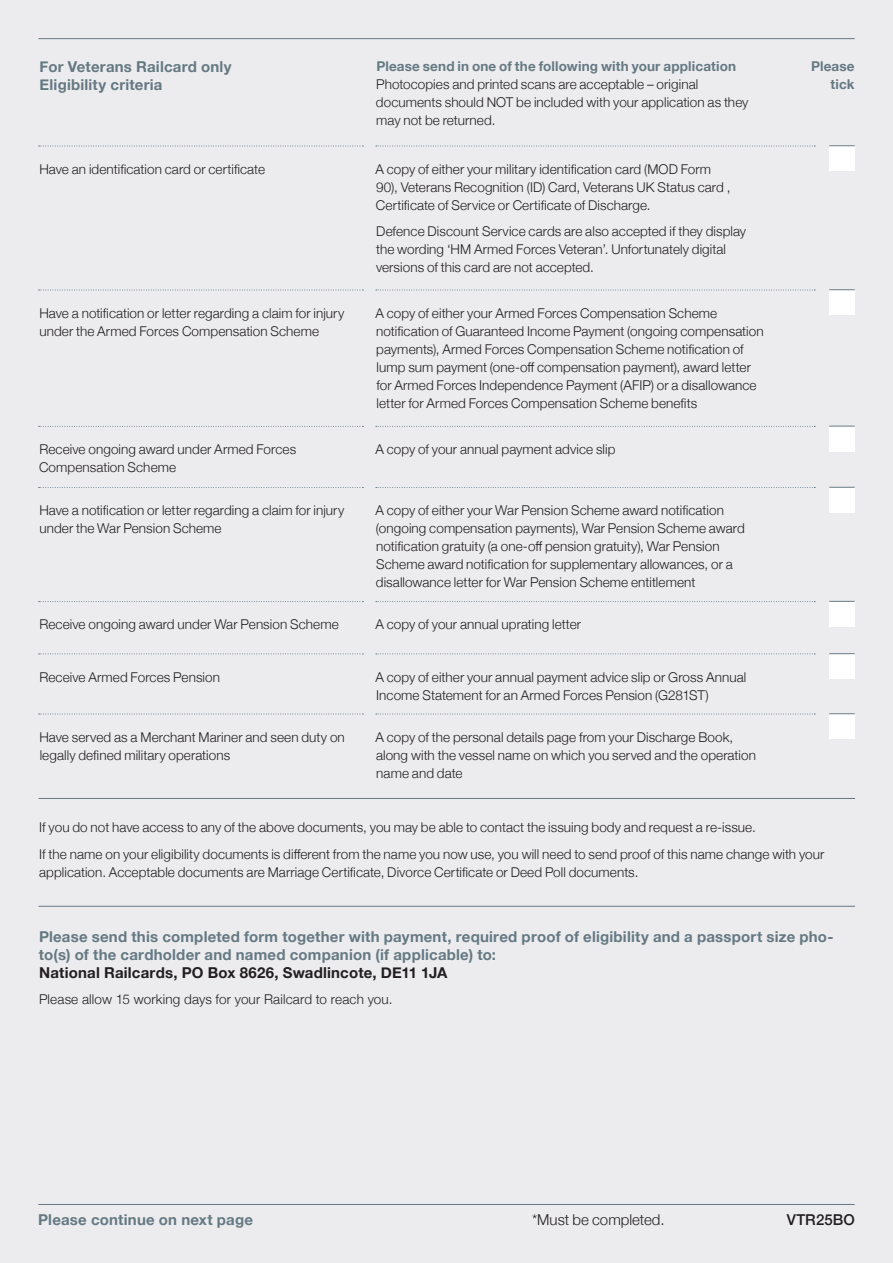
<style>
.page{position:relative;width:893px;height:1263px;background:#ececee}
.page>*{position:absolute;margin:0;border:0;box-sizing:border-box;transform-origin:0 0}
.Small_Title{font:700 15px/18px "Helvetica Neue";letter-spacing:.015em;color:#657983}
._10_12pt_Helvetica_Neue_Light_Form{font:300 15px "Helvetica Neue";color:#231f20}
._10_12pt_Helvetica_Neue_Light_Form-2{font:500 15px "Helvetica Neue";color:#231f20}
._10_12pt_Helvetica_Neue_Light_Form-3{font:300 13.5px/18px "Helvetica Neue";letter-spacing:.005em;color:#231f20}
.Body_Copy{font:300 13.5px "Helvetica Neue";letter-spacing:.01em;color:#231f20}
._10_12pt_Helvetica_Neue_Light_Form-4{font:700 13.5px/18px "Helvetica Neue";letter-spacing:.01em;color:#657983;text-align:right}
.s1{font-weight:700;color:#657983}
.s2{color:#231f20}
</style>
<div class="page">
<hr style="left:38px;top:1204px;width:817px;height:1px;background:#657983">
<hr style="left:38px;top:38px;width:817px;height:1px;background:#657983">
<svg style="left:39px;top:146px;width:324px;height:1px"></svg>
<svg style="left:376px;top:146px;width:439px;height:1px"></svg>
<div style="left:829px;top:146px;width:26px;height:25px;background:#fff"></div>
<svg style="left:829px;top:145px;width:26px;height:1px"></svg>
<svg style="left:39px;top:290px;width:324px;height:1px"></svg>
<svg style="left:376px;top:290px;width:439px;height:1px"></svg>
<div style="left:829px;top:290px;width:26px;height:25px;background:#fff"></div>
<svg style="left:829px;top:289px;width:26px;height:1px"></svg>
<svg style="left:39px;top:426px;width:324px;height:1px"></svg>
<svg style="left:376px;top:426px;width:439px;height:1px"></svg>
<div style="left:829px;top:426px;width:26px;height:25px;background:#fff"></div>
<svg style="left:829px;top:426px;width:26px;height:1px"></svg>
<svg style="left:39px;top:487px;width:324px;height:1px"></svg>
<svg style="left:376px;top:487px;width:439px;height:1px"></svg>
<div style="left:829px;top:487px;width:26px;height:26px;background:#fff"></div>
<svg style="left:829px;top:487px;width:26px;height:1px"></svg>
<svg style="left:39px;top:601px;width:324px;height:1px"></svg>
<svg style="left:376px;top:601px;width:439px;height:1px"></svg>
<div style="left:829px;top:601px;width:26px;height:26px;background:#fff"></div>
<svg style="left:829px;top:601px;width:26px;height:1px"></svg>
<svg style="left:39px;top:653px;width:324px;height:1px"></svg>
<svg style="left:376px;top:653px;width:439px;height:1px"></svg>
<div style="left:829px;top:653px;width:26px;height:26px;background:#fff"></div>
<svg style="left:829px;top:653px;width:26px;height:1px"></svg>
<svg style="left:39px;top:714px;width:324px;height:1px"></svg>
<svg style="left:376px;top:714px;width:439px;height:1px"></svg>
<div style="left:829px;top:714px;width:26px;height:25px;background:#fff"></div>
<svg style="left:829px;top:713px;width:26px;height:1px"></svg>
<hr style="left:39px;top:798px;width:816px;height:1px;background:#657983">
<hr style="left:39px;top:906px;width:816px;height:1px;background:#657983">
<p class="Small_Title" style="left:40px;top:58px;width:193px">For Veterans Railcard only</p>
<p class="Small_Title" style="left:40px;top:76px;width:124px">Eligibility criteria</p>
<p class="_10_12pt_Helvetica_Neue_Light_Form-3" style="left:376px;top:56px;width:374px"><span class="s1">Please send in one of the following with your application </span>Photocopies and printed scans are acceptable – original documents should NOT be included with your application as they may not be returned.</p>
<p class="_10_12pt_Helvetica_Neue_Light_Form-4" style="left:811px;top:57px;width:45px">Please tick</p>
<p class="_10_12pt_Helvetica_Neue_Light_Form-3" style="left:39px;top:159px;width:227px">Have an identification card or certificate</p>
<p class="_10_12pt_Helvetica_Neue_Light_Form-3" style="left:375px;top:159px;width:357px">A copy of either your military identification card (MOD Form<br>90), Veterans Recognition (ID) Card, Veterans UK Status card ,<br>Certificate of Service or Certificate of Discharge.</p>
<p class="_10_12pt_Helvetica_Neue_Light_Form-3" style="left:376px;top:221px;width:372px">Defence Discount Service cards are also accepted if they display the wording ‘HM Armed Forces Veteran’. Unfortunately digital versions of this card are not accepted.</p>
<p class="_10_12pt_Helvetica_Neue_Light_Form-3" style="left:39px;top:303px;width:306px">Have a notification or letter regarding a claim for injury under the Armed Forces Compensation Scheme</p>
<p class="_10_12pt_Helvetica_Neue_Light_Form-3" style="left:375px;top:303px;width:390px">A copy of either your Armed Forces Compensation Scheme notification of Guaranteed Income Payment (ongoing compensation payments), Armed Forces Compensation Scheme notification of lump sum payment (one-off compensation payment), award letter for Armed Forces Independence Payment (AFIP) or a disallowance letter for Armed Forces Compensation Scheme benefits</p>
<p class="_10_12pt_Helvetica_Neue_Light_Form-3" style="left:39px;top:439px;width:259px">Receive ongoing award under Armed Forces<br>Compensation Scheme</p>
<p class="_10_12pt_Helvetica_Neue_Light_Form-3" style="left:375px;top:439px;width:242px">A copy of your annual payment advice slip</p>
<p class="_10_12pt_Helvetica_Neue_Light_Form-3" style="left:39px;top:500px;width:306px">Have a notification or letter regarding a claim for injury under the War Pension Scheme</p>
<p class="_10_12pt_Helvetica_Neue_Light_Form-3" style="left:375px;top:500px;width:371px">A copy of either your War Pension Scheme award notification (ongoing compensation payments), War Pension Scheme award notification gratuity (a one-off pension gratuity), War Pension Scheme award notification for supplementary allowances, or a disallowance letter for War Pension Scheme entitlement</p>
<p class="_10_12pt_Helvetica_Neue_Light_Form-3" style="left:39px;top:614px;width:301px">Receive ongoing award under War Pension Scheme</p>
<p class="_10_12pt_Helvetica_Neue_Light_Form-3" style="left:375px;top:614px;width:207px">A copy of your annual uprating letter</p>
<p class="_10_12pt_Helvetica_Neue_Light_Form-3" style="left:39px;top:667px;width:182px">Receive Armed Forces Pension</p>
<p class="_10_12pt_Helvetica_Neue_Light_Form-3" style="left:375px;top:667px;width:372px">A copy of either your annual payment advice slip or Gross Annual<br>Income Statement for an Armed Forces Pension (G281ST)</p>
<p class="_10_12pt_Helvetica_Neue_Light_Form-3" style="left:39px;top:727px;width:307px">Have served as a Merchant Mariner and seen duty on legally defined military operations</p>
<p class="_10_12pt_Helvetica_Neue_Light_Form-3" style="left:375px;top:727px;width:382px">A copy of the personal details page from your Discharge Book, along with the vessel name on which you served and the operation name and date</p>
<p class="_10_12pt_Helvetica_Neue_Light_Form-3" style="left:39px;top:818px;width:718px">If you do not have access to any of the above documents, you may be able to contact the issuing body and request a re-issue.</p>
<p class="_10_12pt_Helvetica_Neue_Light_Form-3" style="left:39px;top:844px;width:787px">If the name on your eligibility documents is different from the name you now use, you will need to send proof of this name change with your application. Acceptable documents are Marriage Certificate, Divorce Certificate or Deed Poll documents.</p>
<p class="Small_Title" style="left:39px;top:928px;width:796px">Please send this completed form together with payment, required proof of eligibility and a passport size pho&shy;to(s) of the cardholder and named companion (if applicable) to:<br><span class="s2">National Railcards, PO Box 8626, Swadlincote, DE11 1JA</span></p>
<p class="Body_Copy" style="left:39px;top:988px;width:355px">Please allow 15 working days for your Railcard to reach you.</p>
<p class="Small_Title" style="left:38px;top:1211px;width:216px">Please continue on next page</p>
<p class="_10_12pt_Helvetica_Neue_Light_Form" style="left:532px;top:1207px;width:134px">*Must be completed.</p>
<p class="_10_12pt_Helvetica_Neue_Light_Form-2" style="left:787px;top:1207px;width:70px">VTR25BO</p>
</div>
